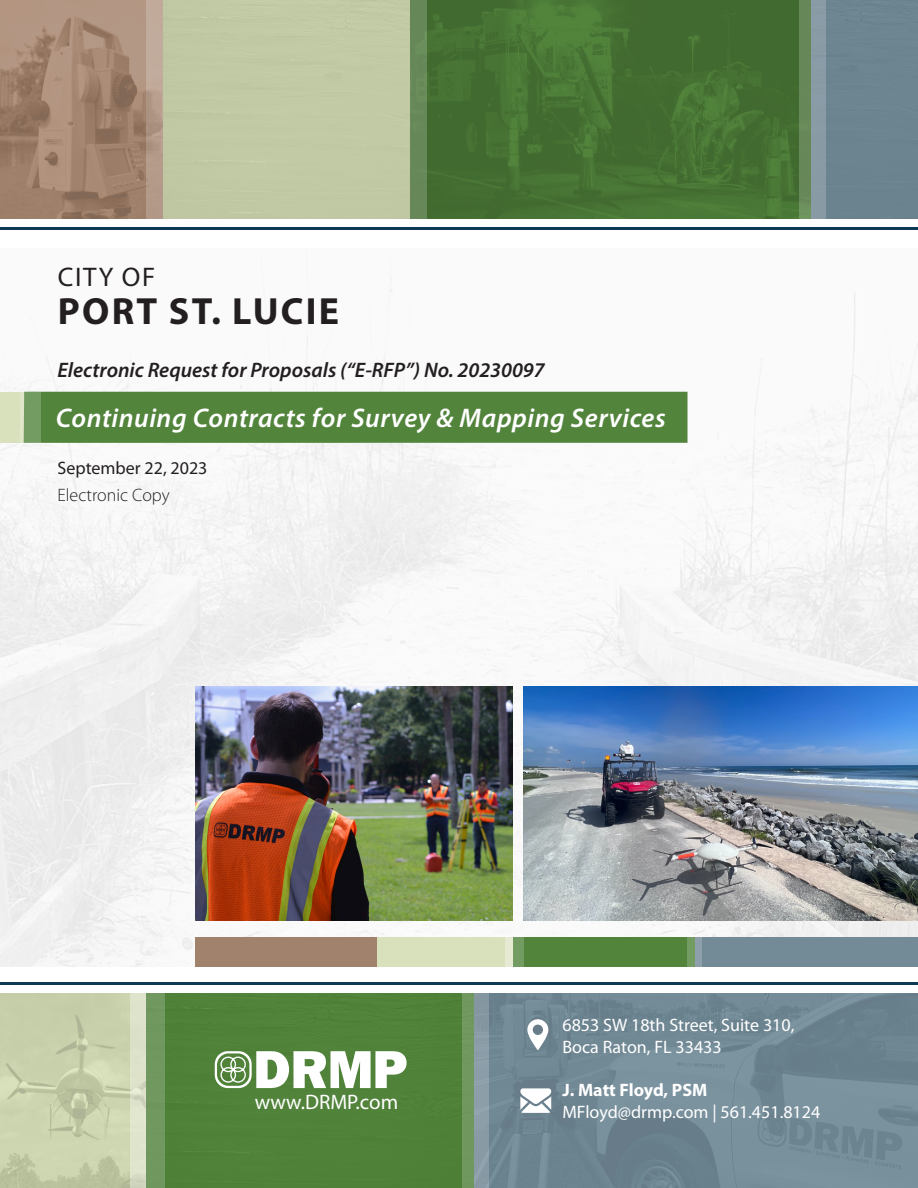
<style>
.page{position:relative;width:918px;height:1188px;background:#fff}
.page>*{position:absolute;margin:0;border:0;box-sizing:border-box;transform-origin:0 0}
.t1{font:700 37.95px "Myriad Pro";letter-spacing:.06em;color:#231f20}
.t2{font:italic 600 27px "Myriad Pro";letter-spacing:.02em;color:#fff}
.t3{font:27px "Myriad Pro";letter-spacing:.06em;color:#231f20}
.t4{font:italic 600 21px "Myriad Pro";color:#231f20}
.t5{font:21px "Myriad Pro";color:#fff}
.t6{font:18px/21.6px "Myriad Pro";color:#fff}
.t7{font:18px/27px "Myriad Pro";color:#231f20}
.s1{font-weight:300}
.s2{font-weight:700}
</style>
<div class="page">
<img style="left:0;top:279px;width:918px;height:687px">
<div style="left:0;top:392px;width:356px;height:51px;background:#d9e1bc"></div>
<img style="left:0;top:0;width:147px;height:219px">
<img style="left:0;top:993px;width:131px;height:195px">
<svg style="left:427px;top:0;width:372px;height:219px;background:#457032"></svg>
<div style="left:147px;top:993px;width:328px;height:195px;background:#52843c"></div>
<div style="left:812px;top:0;width:106px;height:219px;background:#6c8390"></div>
<div style="left:475px;top:993px;width:443px;height:195px;background:#738a97"></div>
<svg style="left:462px;top:993px;width:27px;height:195px;background:#7e9a86"></svg>
<div style="left:393px;top:0;width:34px;height:222px;background:#678758"></div>
<svg style="left:131px;top:993px;width:34px;height:195px;background:#9fb88d"></svg>
<svg style="left:147px;top:0;width:16px;height:219px;background:#b8a08f"></svg>
<div style="left:196px;top:937px;width:628px;height:29px;background:#a1826d"></div>
<div style="left:377px;top:937px;width:447px;height:29px;background:#d9e1bc"></div>
<div style="left:514px;top:937px;width:404px;height:29px;background:#52843c"></div>
<div style="left:695px;top:937px;width:223px;height:29px;background:#738a97"></div>
<svg style="left:688px;top:934px;width:14px;height:33px"></svg>
<svg style="left:505px;top:934px;width:19px;height:33px"></svg>
<div style="left:40px;top:392px;width:648px;height:51px;background:#52843c"></div>
<svg style="left:20px;top:392px;width:20px;height:51px"></svg>
<hr style="left:0;top:227px;width:918px;height:3px;background:#0f3a56">
<hr style="left:0;top:982px;width:918px;height:3px;background:#0f3a56">
<svg style="left:799px;top:0;width:27px;height:219px;background:#799283"></svg>
<img style="left:524px;top:687px;width:393px;height:234px">
<img style="left:196px;top:687px;width:317px;height:234px">
<div style="left:163px;top:0;width:247px;height:219px;background:#c1c9a4"></div>
<svg style="left:215px;top:1051px;width:192px;height:37px"></svg>
<svg style="left:527px;top:1019px;width:21px;height:31px"></svg>
<svg style="left:520px;top:1088px;width:31px;height:25px"></svg>
<p class="t3" style="left:58px;top:260px;width:99px">CITY OF</p>
<p class="t1" style="left:58px;top:286px;width:283px">PORT ST. LUCIE</p>
<p class="t4" style="left:57px;top:356px;width:489px">Electronic Request for Proposals (“E-RFP”) No. 20230097</p>
<p class="t2" style="left:56px;top:401px;width:612px">Continuing Contracts for Survey &amp; Mapping Services</p>
<p class="t7" style="left:57px;top:454px;width:152px">September 22, 2023<br><span class="s1">Electronic Copy</span></p>
<p class="t5" style="left:255px;top:1089px;width:145px">www.DRMP.com</p>
<p class="t6" style="left:562px;top:1014px;width:233px">6853 SW 18th Street, Suite 310,<br>Boca Raton, FL 33433</p>
<p class="t6" style="left:562px;top:1079px;width:259px"><span class="s2">J. Matt Floyd, PSM<br></span>MFloyd@drmp.com | 561.451.8124</p>
</div>
